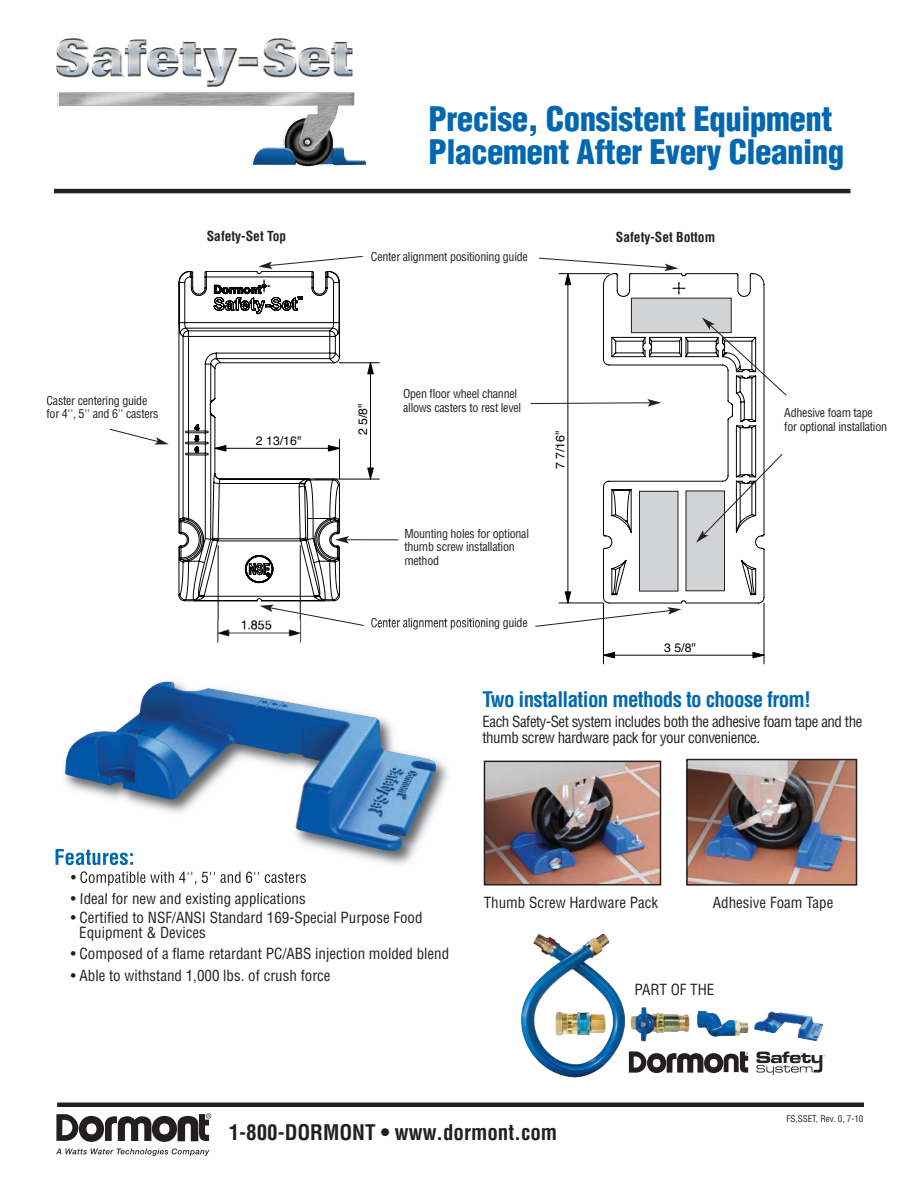
<style>
.page{position:relative;width:918px;height:1188px;background:#fff}
.page>*{position:absolute;margin:0;border:0;box-sizing:border-box;transform-origin:0 0}
.t1{font:900 condensed 33px/33px "Helvetica";letter-spacing:-.015em;color:#0068b0}
.t2{font:700 condensed 21px "Helvetica";letter-spacing:-.03em;color:#0068b0}
.t3{font:700 condensed 21px "Helvetica";color:#231f20}
.t4{font:condensed 15px/15px "Helvetica";color:#231f20}
.t5{font:condensed 15px/16.5px "Helvetica";letter-spacing:-.03em;color:#231f20}
.t6{font:700 condensed 13.5px "Helvetica";color:#231f20}
.t7{font:12.3px "Helvetica";color:#040503}
.t8{font:condensed 12px/13.5px "Helvetica";letter-spacing:-.02em;color:#231f20}
.t9{font:condensed 9px "Helvetica";color:#231f20}
</style>
<div class="page">
<svg style="left:56px;top:1113px;width:155px;height:29px"></svg>
<svg style="left:56px;top:1148px;width:153px;height:8px"></svg>
<div style="left:57px;top:1102px;width:807px;height:5px;background:#231f20"></div>
<svg style="left:179px;top:271px;width:161px;height:330px"></svg>
<hr style="left:218px;top:546px;width:1px;height:96px;background:#040503">
<hr style="left:300px;top:546px;width:1px;height:96px;background:#040503">
<hr style="left:315px;top:479px;width:64px;height:1px;background:#040503">
<hr style="left:370px;top:363px;width:1px;height:116px;background:#040503">
<hr style="left:339px;top:362px;width:40px;height:1px;background:#040503">
<hr style="left:339px;top:439px;width:1px;height:40px;background:#040503">
<hr style="left:215px;top:448px;width:124px;height:1px;background:#040503">
<svg style="left:368px;top:363px;width:5px;height:11px"></svg>
<svg style="left:368px;top:468px;width:5px;height:11px"></svg>
<svg style="left:328px;top:445px;width:11px;height:6px"></svg>
<svg style="left:215px;top:445px;width:11px;height:6px"></svg>
<svg style="left:688px;top:273px;width:76px;height:331px"></svg>
<hr style="left:603px;top:603px;width:1px;height:61px;background:#040503">
<hr style="left:764px;top:603px;width:1px;height:61px;background:#040503">
<hr style="left:603px;top:655px;width:161px;height:1px;background:#040503">
<svg style="left:753px;top:652px;width:11px;height:6px"></svg>
<svg style="left:604px;top:652px;width:11px;height:6px"></svg>
<img style="left:487px;top:764px;width:171px;height:118px">
<div style="left:484px;top:761px;width:177px;height:124px;border:2px solid #231f20"></div>
<img style="left:689px;top:762px;width:165px;height:121px">
<div style="left:686px;top:759px;width:171px;height:127px;border:2px solid #231f20"></div>
<hr style="left:54px;top:189px;width:796px;height:4px;background:#231f20">
<img style="left:55px;top:621px;width:427px;height:274px">
<img style="left:179px;top:621px;width:200px;height:22px">
<img style="left:56px;top:849px;width:77px;height:16px">
<img style="left:71px;top:871px;width:114px;height:15px">
<img style="left:80px;top:893px;width:110px;height:2px">
<svg style="left:371px;top:621px;width:8px;height:7px"></svg>
<img style="left:379px;top:621px;width:64px;height:9px">
<img style="left:65px;top:682px;width:371px;height:169px">
<svg style="left:258px;top:256px;width:105px;height:13px"></svg>
<svg style="left:259px;top:605px;width:106px;height:31px"></svg>
<hr style="left:346px;top:539px;width:52px;height:1px;background:#231f20">
<svg style="left:335px;top:536px;width:14px;height:8px"></svg>
<svg style="left:109px;top:428px;width:60px;height:17px"></svg>
<svg style="left:530px;top:257px;width:158px;height:370px"></svg>
<img style="left:555px;top:944px;width:69px;height:92px">
<div style="left:633px;top:300px;width:97px;height:31px;background:#d2d3d5"></div>
<div style="left:631px;top:298px;width:101px;height:35px;border:1px solid #231f20"></div>
<div style="left:641px;top:493px;width:35px;height:96px;background:#d2d3d5"></div>
<div style="left:639px;top:491px;width:39px;height:100px;border:1px solid #231f20"></div>
<div style="left:688px;top:493px;width:35px;height:96px;background:#d2d3d5"></div>
<div style="left:686px;top:491px;width:39px;height:100px;border:1px solid #231f20"></div>
<svg style="left:702px;top:318px;width:85px;height:78px"></svg>
<svg style="left:696px;top:453px;width:87px;height:90px"></svg>
<svg style="left:756px;top:1052px;width:69px;height:23px"></svg>
<svg style="left:629px;top:1051px;width:119px;height:22px"></svg>
<img style="left:57px;top:42px;width:296px;height:45px">
<svg style="left:57px;top:92px;width:309px;height:75px"></svg>
<h1 class="t1" style="left:429px;top:103px;width:417px">Precise, Consistent Equipment<br>Placement After Every Cleaning</h1>
<p class="t6" style="left:207px;top:229px;width:81px">Safety-Set Top</p>
<p class="t6" style="left:616px;top:230px;width:101px">Safety-Set Bottom</p>
<p class="t8" style="left:371px;top:250px;width:158px">Center alignment positioning guide</p>
<p class="t8" style="left:47px;top:394px;width:114px">Caster centering guide for 4'', 5'' and 6'' casters</p>
<p class="t8" style="left:403px;top:387px;width:120px">Open floor wheel channel allows casters to rest level</p>
<p class="t7" style="left:352px;top:435px;width:33px;rotate:-90deg">2 5/8"</p>
<p class="t7" style="left:256px;top:430px;width:47px">2 13/16"</p>
<p class="t7" style="left:550px;top:469px;width:40px;rotate:-90deg">7 7/16"</p>
<p class="t8" style="left:404px;top:527px;width:126px">Mounting holes for optional thumb screw installation method</p>
<p class="t8" style="left:371px;top:616px;width:158px">Center alignment positioning guide</p>
<p class="t7" style="left:664px;top:637px;width:33px">3 5/8"</p>
<p class="t8" style="left:784px;top:406px;width:104px">Adhesive foam tape for optional installation</p>
<h2 class="t2" style="left:482px;top:687px;width:330px">Two installation methods to choose from!</h2>
<p class="t5" style="left:482px;top:713px;width:381px">Each Safety-Set system includes both the adhesive foam tape and the thumb screw hardware pack for your convenience.</p>
<p class="t4" style="left:71px;top:892px;width:236px">• Ideal for new and existing applications</p>
<p class="t4" style="left:79px;top:910px;width:345px;text-indent:-8px">• Certified to NSF/ANSI Standard 169-Special Purpose Food<br>Equipment &amp; Devices</p>
<p class="t4" style="left:71px;top:946px;width:380px">• Composed of a flame retardant PC/ABS injection molded blend</p>
<p class="t4" style="left:71px;top:968px;width:261px">• Able to withstand 1,000 lbs. of crush force</p>
<p class="t4" style="left:484px;top:896px;width:176px">Thumb Screw Hardware Pack</p>
<p class="t4" style="left:713px;top:896px;width:122px">Adhesive Foam Tape</p>
<p class="t4" style="left:635px;top:982px;width:81px">PART OF THE</p>
<h2 class="t3" style="left:229px;top:1121px;width:330px">1-800-DORMONT • www.dormont.com</h2>
<p class="t9" style="left:786px;top:1113px;width:78px">FS,SSET, Rev. 0, 7-10</p>
</div>
